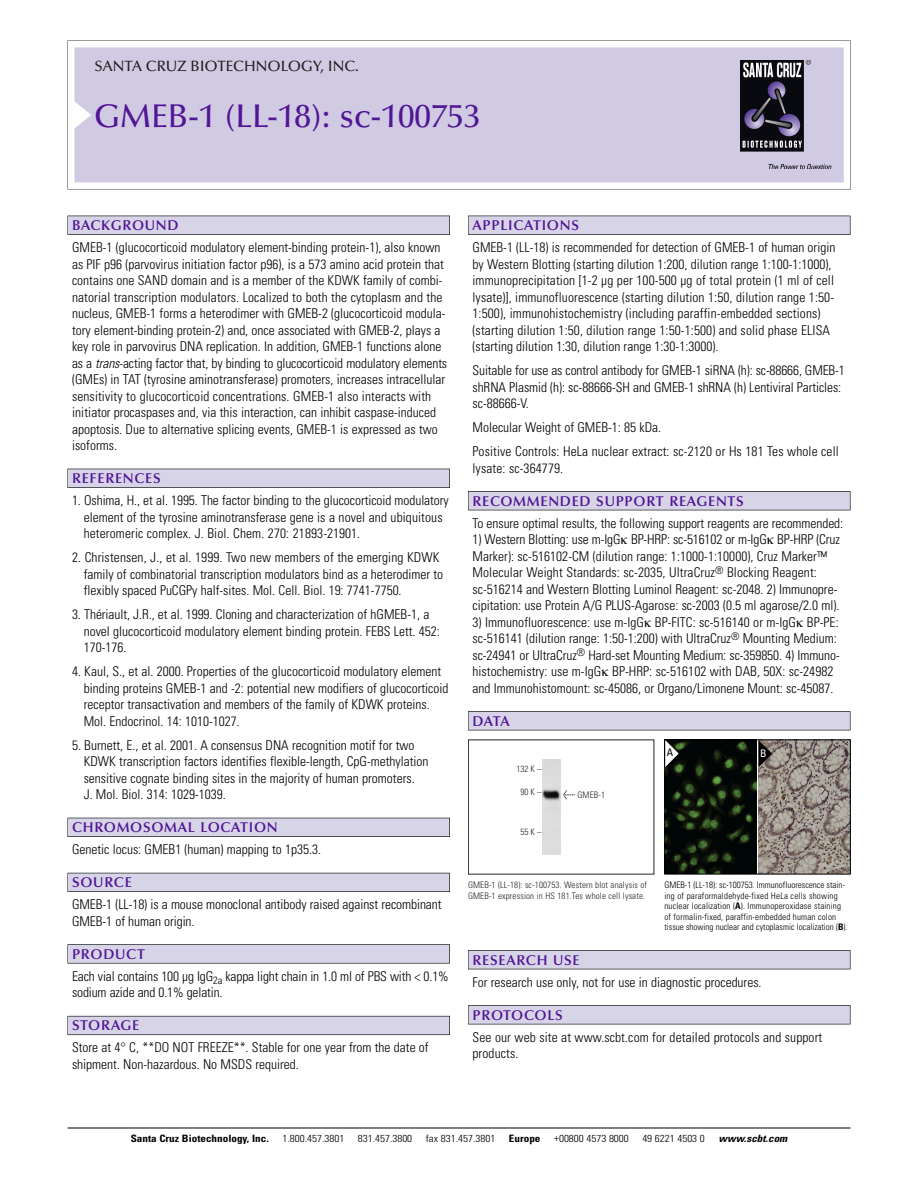
<style>
.page{position:relative;width:918px;height:1188px;background:#fff}
.page>*{position:absolute;margin:0;border:0;box-sizing:border-box;transform-origin:0 0}
.t1{font:500 33px "Optima";color:#511695}
.t2{font:500 15px "Optima";color:#231f20}
.t3{font:600 14.25px "Optima";letter-spacing:.05em;color:#511695}
.t4{font:300 condensed 13.5px/16.5px "Univers";color:#000}
.t5{font:condensed 10.5px "Univers";color:#000}
.t6{font:condensed 10.5px "Univers";color:#fff}
.t7{font:300 condensed 10.2px "Univers";color:#000;scale:1.1 1}
.t8{font:700 condensed 10.2px "Univers";color:#000;scale:1.1 1}
.t9{font:italic 700 condensed 10.2px "Univers";color:#000;scale:1.1 1}
.t10{font:300 condensed 9px/10.5px "Univers";letter-spacing:.02em;color:#000}
.t11{font:300 condensed 9px/10.5px "Univers";letter-spacing:.015em;color:#272627}
.s1{font-style:italic}
.s2{font-family:"Meta Plus";font-weight:400;font-stretch:normal;font-size:10.5px}
.s3{font-weight:700}
</style>
<div class="page">
<svg style="left:74px;top:41px;width:777px;height:148px"></svg>
<div style="left:74px;top:47px;width:770px;height:135px;background:#d1cae3"></div>
<img style="left:741px;top:60px;width:90px;height:108px">
<div style="left:68px;top:216px;width:382px;height:19px;background:#535256"></div>
<div style="left:68px;top:216px;width:381px;height:18px;background:#d7d4e8"></div>
<div style="left:68px;top:469px;width:382px;height:19px;background:#525156"></div>
<div style="left:68px;top:469px;width:381px;height:18px;background:#d7d4e8"></div>
<div style="left:68px;top:818px;width:382px;height:19px;background:#515057"></div>
<div style="left:68px;top:818px;width:381px;height:18px;background:#d7d4e8"></div>
<div style="left:68px;top:873px;width:382px;height:19px;background:#535259"></div>
<div style="left:68px;top:873px;width:381px;height:18px;background:#d7d4e8"></div>
<svg style="left:68px;top:944px;width:382px;height:20px"></svg>
<div style="left:68px;top:945px;width:381px;height:18px;background:#d7d4e8"></div>
<div style="left:68px;top:1016px;width:382px;height:19px;background:#64626c"></div>
<div style="left:68px;top:1016px;width:381px;height:18px;background:#d7d4e8"></div>
<div style="left:468px;top:216px;width:382px;height:19px;background:#535256"></div>
<div style="left:468px;top:216px;width:382px;height:18px;background:#d7d4e8"></div>
<div style="left:468px;top:491px;width:382px;height:19px;background:#515155"></div>
<div style="left:468px;top:492px;width:382px;height:18px;background:#d7d4e8"></div>
<div style="left:468px;top:711px;width:382px;height:19px;background:#545357"></div>
<div style="left:468px;top:712px;width:382px;height:18px;background:#d7d4e8"></div>
<div style="left:468px;top:950px;width:382px;height:19px;background:#515155"></div>
<div style="left:468px;top:951px;width:382px;height:18px;background:#d7d4e8"></div>
<div style="left:468px;top:1005px;width:382px;height:19px;background:#545357"></div>
<div style="left:468px;top:1006px;width:382px;height:18px;background:#d7d4e8"></div>
<hr style="left:68px;top:1128px;width:782px;height:1px;background:#000">
<img style="left:759px;top:742px;width:90px;height:130px">
<img style="left:666px;top:742px;width:90px;height:130px">
<div style="left:664px;top:740px;width:187px;height:134px;border:1px solid #000"></div>
<svg style="left:759px;top:740px;width:13px;height:27px"></svg>
<svg style="left:665px;top:740px;width:14px;height:27px"></svg>
<img style="left:543px;top:759px;width:18px;height:96px">
<p class="t2" style="left:94px;top:60px;width:266px">SANTA CRUZ BIOTECHNOLOGY, INC.</p>
<p class="t1" style="left:94px;top:102px;width:388px">GMEB-1 (LL-18): sc-100753</p>
<p class="t3" style="left:72px;top:219px;width:108px">BACKGROUND</p>
<p class="t4" style="left:72px;top:240px;width:377px">GMEB-1 (glucocorticoid modulatory element-binding protein-1), also known as PIF p96 (parvovirus initiation factor p96), is a 573 amino acid protein that contains one SAND domain and is a member of the KDWK family of combi&shy;natorial transcription modulators. Localized to both the cytoplasm and the nucleus, GMEB-1 forms a heterodimer with GMEB-2 (glucocorticoid modula&shy;tory element-binding protein-2) and, once associated with GMEB-2, plays a key role in parvovirus DNA replication. In addition, GMEB-1 functions alone as a <span class="s1">trans</span>-acting factor that, by binding to glucocorticoid modulatory elements (GMEs) in TAT (tyrosine aminotransferase) promoters, increases intracellular sensitivity to glucocorticoid concentrations. GMEB-1 also interacts with initiator procaspases and, via this interaction, can inhibit caspase-induced apoptosis. Due to alternative splicing events, GMEB-1 is expressed as two isoforms.</p>
<p class="t3" style="left:72px;top:472px;width:90px">REFERENCES</p>
<p class="t4" style="left:84px;top:493px;width:367px;text-indent:-12px">1. Oshima, H., et al. 1995. The factor binding to the glucocorticoid modulatory element of the tyrosine aminotransferase gene is a novel and ubiquitous heteromeric complex. J. Biol. Chem. 270: 21893-21901.</p>
<p class="t4" style="left:84px;top:550px;width:361px;text-indent:-12px">2. Christensen, J., et al. 1999. Two new members of the emerging KDWK family of combinatorial transcription modulators bind as a heterodimer to flexibly spaced PuCGPy half-sites. Mol. Cell. Biol. 19: 7741-7750.</p>
<p class="t4" style="left:84px;top:607px;width:358px;text-indent:-12px">3. Thériault, J.R., et al. 1999. Cloning and characterization of hGMEB-1, a novel glucocorticoid modulatory element binding protein. FEBS Lett. 452:<br>170-176.</p>
<p class="t4" style="left:84px;top:664px;width:366px;text-indent:-12px">4. Kaul, S., et al. 2000. Properties of the glucocorticoid modulatory element binding proteins GMEB-1 and -2: potential new modifiers of glucocorticoid receptor transactivation and members of the family of KDWK proteins.<br>Mol. Endocrinol. 14: 1010-1027.</p>
<p class="t4" style="left:84px;top:738px;width:346px;text-indent:-12px">5. Burnett, E., et al. 2001. A consensus DNA recognition motif for two KDWK transcription factors identifies flexible-length, CpG-methylation sensitive cognate binding sites in the majority of human promoters.<br>J. Mol. Biol. 314: 1029-1039.</p>
<p class="t3" style="left:72px;top:821px;width:207px">CHROMOSOMAL LOCATION</p>
<p class="t4" style="left:72px;top:843px;width:251px">Genetic locus: GMEB1 (human) mapping to 1p35.3.</p>
<p class="t3" style="left:72px;top:876px;width:61px">SOURCE</p>
<p class="t4" style="left:72px;top:898px;width:371px">GMEB-1 (LL-18) is a mouse monoclonal antibody raised against recombinant<br>GMEB-1 of human origin.</p>
<p class="t3" style="left:72px;top:948px;width:74px">PRODUCT</p>
<p class="t4" style="left:72px;top:969px;width:378px">Each vial contains 100 µg IgG<sub>2a</sub> kappa light chain in 1.0 ml of PBS with &lt; 0.1% sodium azide and 0.1% gelatin.</p>
<p class="t3" style="left:72px;top:1020px;width:69px">STORAGE</p>
<p class="t4" style="left:72px;top:1041px;width:358px">Store at 4° C, **DO NOT FREEZE**. Stable for one year from the date of shipment. Non-hazardous. No MSDS required.</p>
<p class="t3" style="left:473px;top:219px;width:108px">APPLICATIONS</p>
<p class="t4" style="left:473px;top:240px;width:364px">GMEB-1 (LL-18) is recommended for detection of GMEB-1 of human origin by Western Blotting (starting dilution 1:200, dilution range 1:100-1:1000), immunoprecipitation [1-2 µg per 100-500 µg of total protein (1 ml of cell lysate)], immunofluorescence (starting dilution 1:50, dilution range 1:50- 1:500), immunohistochemistry (including paraffin-embedded sections) (starting dilution 1:50, dilution range 1:50-1:500) and solid phase ELISA (starting dilution 1:30, dilution range 1:30-1:3000).</p>
<p class="t4" style="left:473px;top:363px;width:374px">Suitable for use as control antibody for GMEB-1 siRNA (h): sc-88666, GMEB-1 shRNA Plasmid (h): sc-88666-SH and GMEB-1 shRNA (h) Lentiviral Particles: sc-88666-V.</p>
<p class="t4" style="left:473px;top:420px;width:190px">Molecular Weight of GMEB-1: 85 kDa.</p>
<p class="t4" style="left:473px;top:444px;width:368px">Positive Controls: HeLa nuclear extract: sc-2120 or Hs 181 Tes whole cell lysate: sc-364779.</p>
<p class="t3" style="left:473px;top:495px;width:273px">RECOMMENDED SUPPORT REAGENTS</p>
<p class="t4" style="left:473px;top:516px;width:372px">To ensure optimal results, the following support reagents are recommended:</p>
<p class="t4" style="left:473px;top:532px;width:369px">1) Western Blotting: use m-IgG BP-HRP: sc-516102 or m-IgG BP-HRP (Cruz Marker): sc-516102-CM (dilution range: 1:1000-1:10000), Cruz Marker™ Molecular Weight Standards: sc-2035, UltraCruz<sup>®</sup> Blocking Reagent: sc-516214 and Western Blotting Luminol Reagent: sc-2048. 2) Immunopre&shy;cipitation: use Protein A/G PLUS-Agarose: sc-2003 (0.5 ml agarose/2.0 ml).</p>
<p class="t4" style="left:473px;top:615px;width:369px">3) Immunofluorescence: use m-IgG BP-FITC: sc-516140 or m-IgG BP-PE: sc-516141 (dilution range: 1:50-1:200) with UltraCruz<sup>®</sup> Mounting Medium: sc-24941 or UltraCruz<sup>®</sup> Hard-set Mounting Medium: sc-359850. 4) Immuno&shy;histochemistry: use m-IgG BP-HRP: sc-516102 with DAB, 50X: sc-24982 and Immunohistomount: sc-45086, or Organo/Limonene Mount: sc-45087.</p>
<p class="t3" style="left:473px;top:715px;width:39px">DATA</p>
<p class="t11" style="left:517px;top:764px;width:26px">132 K –</p>
<p class="t11" style="left:521px;top:787px;width:22px">90K–</p>
<p class="t11" style="left:521px;top:827px;width:22px">55K–</p>
<p class="t11" style="left:563px;top:791px;width:44px"><span class="s2">&lt;</span> GMEB-1</p>
<p class="t5" style="left:667px;top:749px;width:8px">A</p>
<p class="t6" style="left:760px;top:749px;width:8px">B</p>
<p class="t11" style="left:468px;top:881px;width:181px">GMEB-1 (LL-18): sc-100753. Western blot analysis of<br>GMEB-1 expression in HS 181.Tes whole cell lysate.</p>
<p class="t10" style="left:664px;top:881px;width:185px">GMEB-1 (LL-18): sc-100753. Immunofluorescence stain&shy;ing of paraformaldehyde-fixed HeLa cells showing nuclear localization (<span class="s3">A</span>). Immunoperoxidase staining of formalin-fixed, paraffin-embedded human colon tissue showing nuclear and cytoplasmic localization (<span class="s3">B</span>).</p>
<p class="t3" style="left:473px;top:954px;width:109px">RESEARCH USE</p>
<p class="t4" style="left:473px;top:975px;width:291px">For research use only, not for use in diagnostic procedures.</p>
<p class="t3" style="left:473px;top:1009px;width:92px">PROTOCOLS</p>
<p class="t4" style="left:473px;top:1030px;width:351px">See our web site at www.scbt.com for detailed protocols and support products.</p>
<p class="t8" style="left:131px;top:1135px;width:127px">Santa Cruz Biotechnology, Inc.</p>
<p class="t7" style="left:282px;top:1135px;width:58px">1.800.457.3801</p>
<p class="t7" style="left:358px;top:1135px;width:51px">831.457.3800</p>
<p class="t7" style="left:426px;top:1135px;width:65px">fax 831.457.3801</p>
<p class="t8" style="left:509px;top:1135px;width:30px">Europe</p>
<p class="t7" style="left:554px;top:1135px;width:69px">+00800 4573 8000</p>
<p class="t7" style="left:642px;top:1135px;width:58px">49 6221 4503 0</p>
<p class="t9" style="left:719px;top:1135px;width:66px">www.scbt.com</p>
</div>
